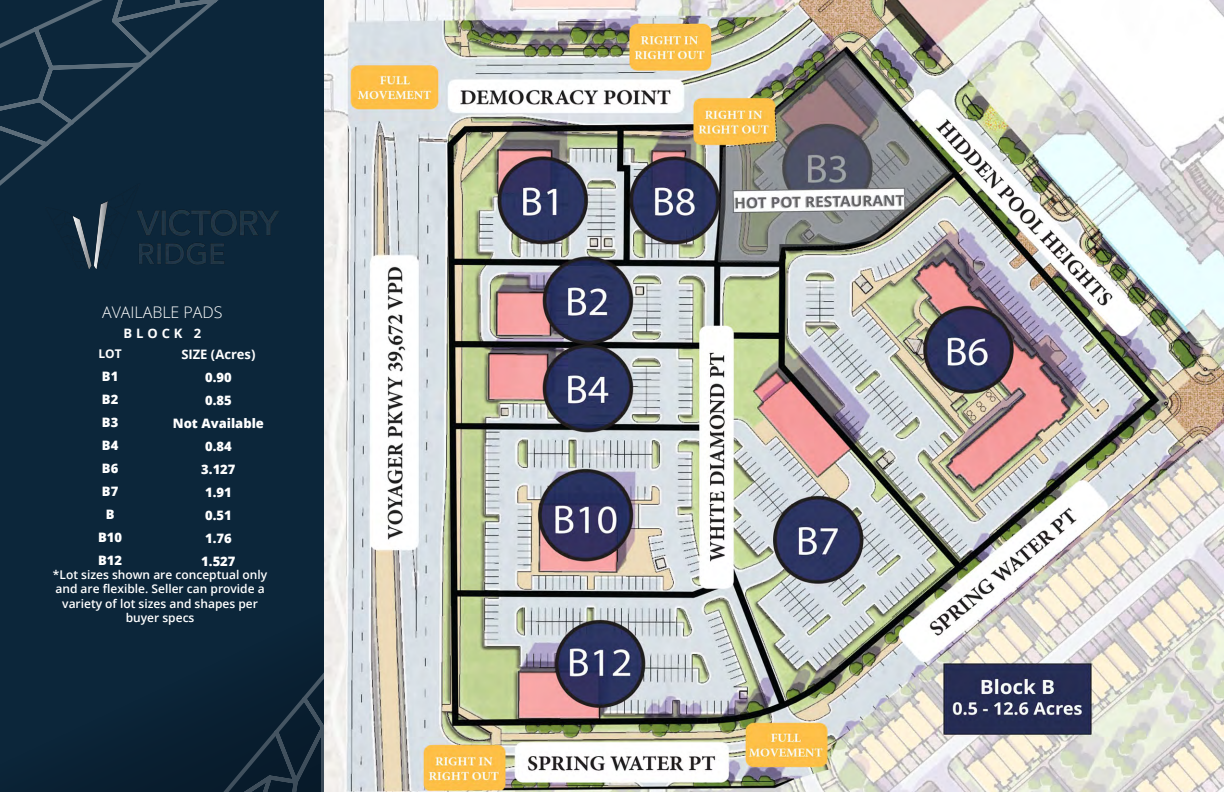
<style>
.page{position:relative;width:1224px;height:792px;background:#fff}
.page>*{position:absolute;margin:0;border:0;box-sizing:border-box;transform-origin:0 0}
.t1{font:300 16px "Open Sans";color:#fff}
.t2{font:800 13px/23px "Open Sans";color:#fff;text-align:center}
.t3{font:700 13px "Open Sans";color:#fff}
.t4{font:600 12px/14.4px "Open Sans";color:#fff;text-align:center}
.t5{font:700 12px "Open Sans";color:#fff}
</style>
<div class="page">
<div style="left:0;top:0;width:523px;height:792px;background:#0c263a"></div>
<img style="left:72px;top:201px;width:207px;height:68px">
<svg style="left:112px;top:673px;width:212px;height:119px;fill:#092031"></svg>
<svg style="left:0;top:0;width:219px;height:186px"></svg>
<img style="left:324px;top:0;width:900px;height:792px">
<h1 class="t1" style="left:102px;top:301px;width:122px">AVAILABLE PADS</h1>
<p class="t3" style="left:124px;top:324px;width:79px">BLOCK 2</p>
<p class="t5" style="left:99px;top:345px;width:25px">LOT</p>
<p class="t2" style="left:98px;top:364px;width:25px">B1<br>B2<br>B3<br>B4<br>B6<br>B7<br>B<br>B10<br>B12</p>
<p class="t3" style="left:181px;top:345px;width:76px">SIZE (Acres)</p>
<p class="t2" style="left:173px;top:365px;width:93px">0.90<br>0.85<br>Not Available<br>0.84<br>3.127<br>1.91<br>0.51<br>1.76<br>1.527</p>
<p class="t4" style="left:53px;top:567px;width:216px">*Lot sizes shown are conceptual only and are flexible. Seller can provide a variety of lot sizes and shapes per buyer specs</p>
</div>
